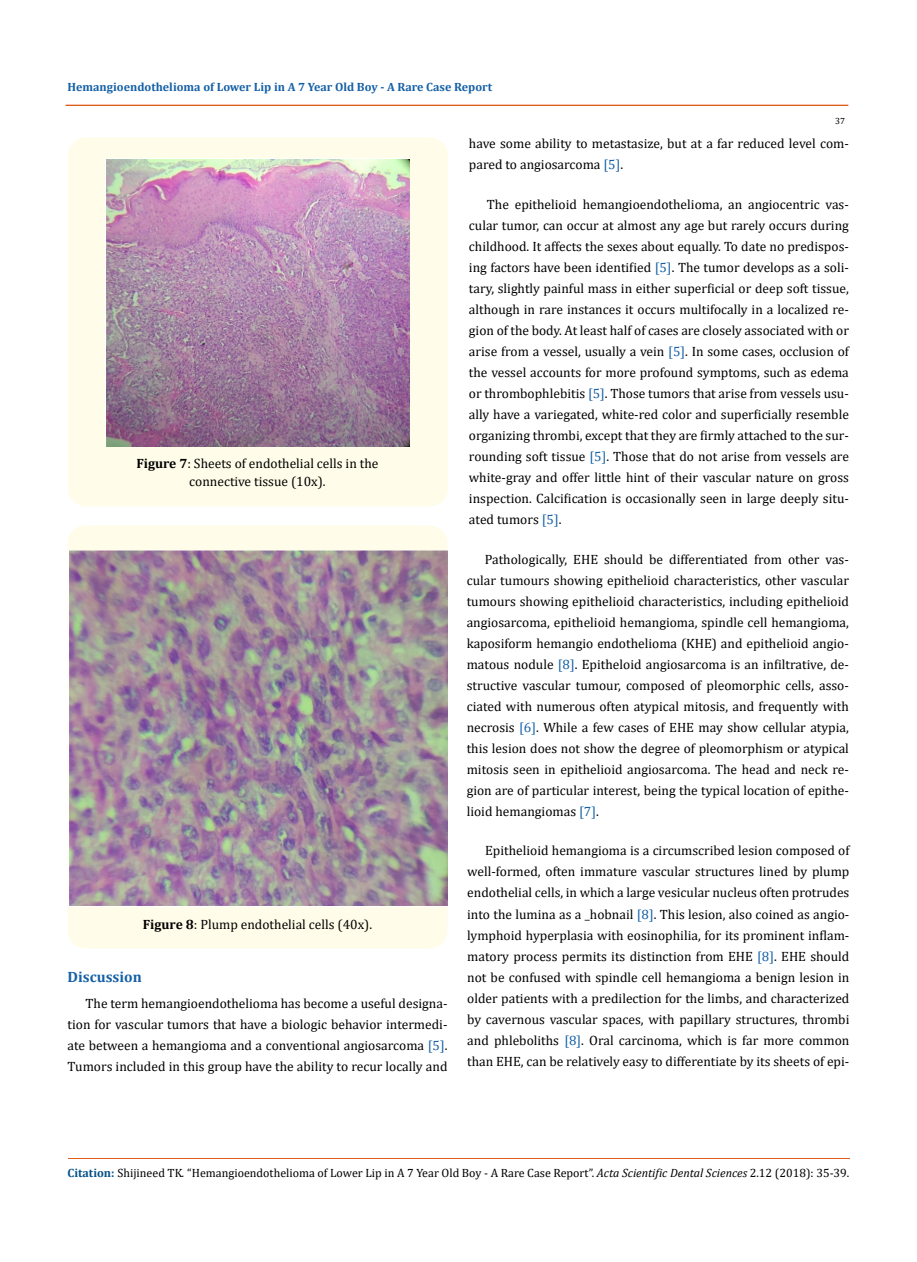
<style>
.page{position:relative;width:917px;height:1262px;background:#fff}
.page>*{position:absolute;margin:0;border:0;box-sizing:border-box;transform-origin:0 0}
.t1{font:700 15px "Cambria";color:#1560a6}
.t2{font:13.5px/21px "Cambria";color:#000;text-align:justify}
.t3{font:12px "Cambria";color:#000}
.t4{font:700 12px "Cambria";color:#1560a6}
.t5{font:9px "Cambria";color:#000}
.s1{font-weight:700}
.s2{color:#1560a6}
.s3{font-weight:700;color:#035089}
.s4{font-style:italic}
</style>
<div class="page">
<div style="left:68px;top:137px;width:380px;height:369px;background:#fffde9;border-radius:18px"></div>
<img style="left:105px;top:159px;width:304px;height:287px">
<div style="left:68px;top:525px;width:379px;height:423px;background:#fffde9;border-radius:18px"></div>
<img style="left:68px;top:551px;width:379px;height:355px">
<div style="left:66px;top:105px;width:782px;height:1px;border:1px solid #e05d1a"></div>
<hr style="left:68px;top:1158px;width:782px;height:1px;background:#e05d1a">
<p class="t4" style="left:67px;top:79px;width:426px">Hemangioendothelioma of Lower Lip in A 7 Year Old Boy - A Rare Case Report</p>
<p class="t5" style="left:835px;top:115px;width:11px">37</p>
<p class="t2" style="left:136px;top:454px;width:243px;line-height:18px;text-align:center"><span class="s1">Figure 7</span>: Sheets of endothelial cells in the connective tissue (10x).</p>
<p class="t2" style="left:143px;top:913px;width:231px"><span class="s1">Figure 8</span>: Plump endothelial cells (40x).</p>
<p class="t1" style="left:68px;top:966px;width:76px">Discussion</p>
<p class="t2" style="left:68px;top:992px;width:381px;text-indent:18px">The term hemangioendothelioma has become a useful designa&shy;tion for vascular tumors that have a biologic behavior intermedi&shy;ate between a hemangioma and a conventional angiosarcoma <span class="s2">[5]</span>.<br>Tumors included in this group have the ability to recur locally and</p>
<p class="t2" style="left:469px;top:133px;width:381px">have some ability to metastasize, but at a far reduced level com&shy;pared to angiosarcoma <span class="s2">[5]</span>.</p>
<p class="t2" style="left:469px;top:193px;width:381px;text-indent:18px">The epithelioid hemangioendothelioma, an angiocentric vas&shy;cular tumor, can occur at almost any age but rarely occurs during childhood. It affects the sexes about equally. To date no predispos&shy;ing factors have been identified <span class="s2">[5]</span>. The tumor develops as a soli&shy;tary, slightly painful mass in either superficial or deep soft tissue, although in rare instances it occurs multifocally in a localized re&shy;gion of the body. At least half of cases are closely associated with or arise from a vessel, usually a vein <span class="s2">[5]</span>. In some cases, occlusion of the vessel accounts for more profound symptoms, such as edema or thrombophlebitis <span class="s2">[5]</span>. Those tumors that arise from vessels usu&shy;ally have a variegated, white-red color and superficially resemble organizing thrombi, except that they are firmly attached to the sur&shy;rounding soft tissue <span class="s2">[5]</span>. Those that do not arise from vessels are white-gray and offer little hint of their vascular nature on gross inspection. Calcification is occasionally seen in large deeply situ&shy;ated tumors <span class="s2">[5]</span>.</p>
<p class="t2" style="left:466px;top:549px;width:384px;text-indent:18px">Pathologically, EHE should be differentiated from other vas&shy;cular tumours showing epithelioid characteristics, other vascular tumours showing epithelioid characteristics, including epithelioid angiosarcoma, epithelioid hemangioma, spindle cell hemangioma, kaposiform hemangio endothelioma (KHE) and epithelioid angio&shy;matous nodule <span class="s2">[8]</span>. Epitheloid angiosarcoma is an infiltrative, de&shy;structive vascular tumour, composed of pleomorphic cells, asso&shy;ciated with numerous often atypical mitosis, and frequently with necrosis <span class="s2">[6]</span>. While a few cases of EHE may show cellular atypia, this lesion does not show the degree of pleomorphism or atypical mitosis seen in epithelioid angiosarcoma. The head and neck re&shy;gion are of particular interest, being the typical location of epithe&shy;lioid hemangiomas <span class="s2">[7]</span>.</p>
<p class="t2" style="left:467px;top:840px;width:384px;text-indent:18px">Epithelioid hemangioma is a circumscribed lesion composed of well-formed, often immature vascular structures lined by plump endothelial cells, in which a large vesicular nucleus often protrudes into the lumina as a _hobnail <span class="s2">[8]</span>. This lesion, also coined as angio&shy;lymphoid hyperplasia with eosinophilia, for its prominent inflam&shy;matory process permits its distinction from EHE <span class="s2">[8]</span>. EHE should not be confused with spindle cell hemangioma a benign lesion in older patients with a predilection for the limbs, and characterized by cavernous vascular spaces, with papillary structures, thrombi and phleboliths <span class="s2">[8]</span>. Oral carcinoma, which is far more common than EHE, can be relatively easy to differentiate by its sheets of epi-</p>
<p class="t3" style="left:67px;top:1165px;width:783px"><span class="s3">Citation:</span> Shijineed TK<span class="s4">.</span> “Hemangioendothelioma of Lower Lip in A 7 Year Old Boy - A Rare Case Report”. <span class="s4">Acta Scientific Dental Sciences</span> 2.12 (2018): 35-39.</p>
</div>
